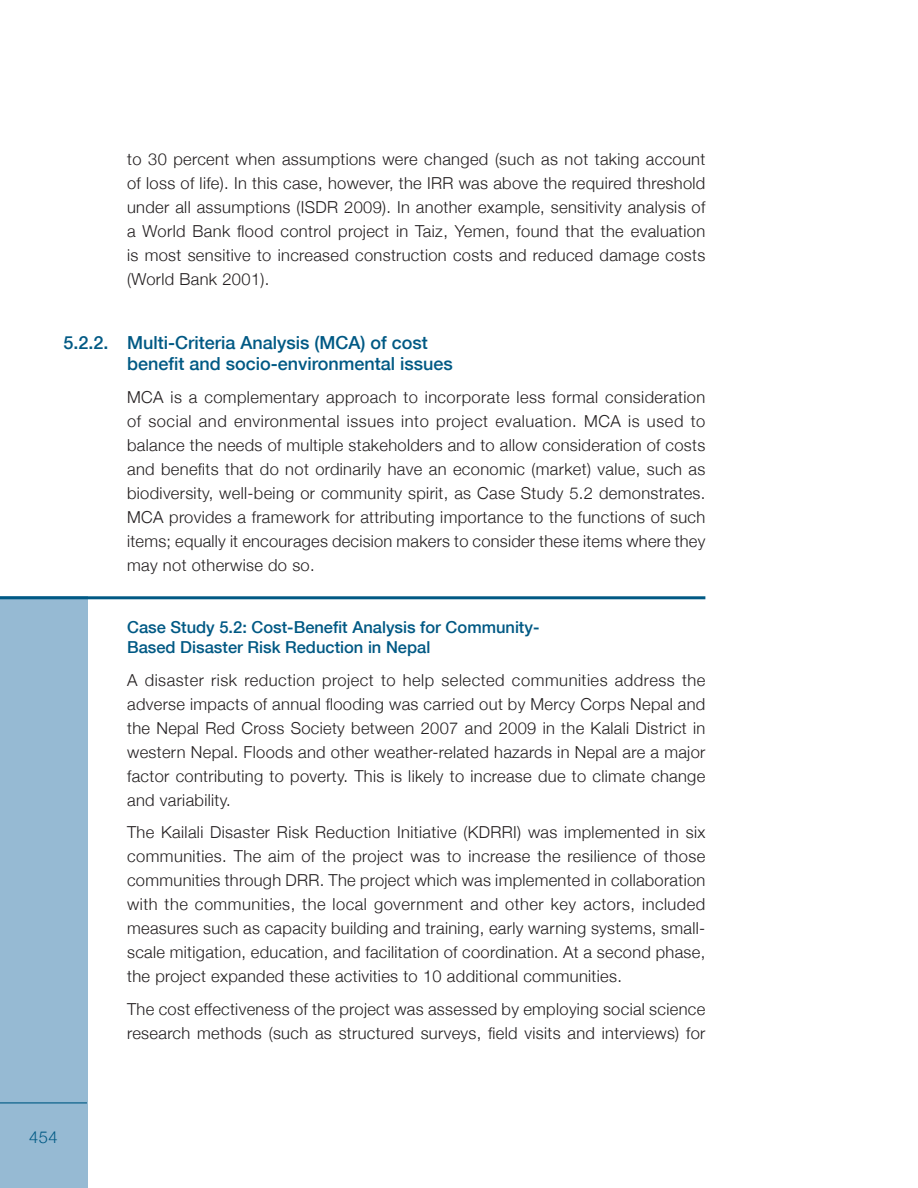
<style>
.page{position:relative;width:918px;height:1188px;background:#fff}
.page>*{position:absolute;margin:0;border:0;box-sizing:border-box;transform-origin:0 0}
.t1{font:500 18px/21.6px "Helvetica Neue";color:#005984}
.t2{font:300 16.5px/24px "Helvetica Neue";letter-spacing:.02em;color:#231f20;text-align:justify}
.t3{font:500 16.5px/19.8px "Helvetica Neue";color:#005984}
.t4{font:300 16.5px "Helvetica Neue";color:#005984}
</style>
<div class="page">
<div style="left:0;top:597px;width:87px;height:591px;background:#96bad3"></div>
<hr style="left:0;top:596px;width:705px;height:3px;background:#005984">
<hr style="left:0;top:1102px;width:87px;height:1px;background:#005984">
<p class="t2" style="left:127px;top:147px;width:580px">to 30 percent when assumptions were changed (such as not taking account of loss of life). In this case, however, the IRR was above the required threshold under all assumptions (ISDR 2009). In another example, sensitivity analysis of a World Bank flood control project in Taiz, Yemen, found that the evaluation is most sensitive to increased construction costs and reduced damage costs (World Bank 2001).</p>
<p class="t1" style="left:127px;top:331px;width:327px;text-indent:-64px">5.2.2. Multi-Criteria Analysis (MCA) of cost benefit and socio-environmental issues</p>
<p class="t2" style="left:127px;top:385px;width:580px">MCA is a complementary approach to incorporate less formal consideration of social and environmental issues into project evaluation. MCA is used to balance the needs of multiple stakeholders and to allow consideration of costs and benefits that do not ordinarily have an economic (market) value, such as biodiversity, well-being or community spirit, as Case Study 5.2 demonstrates.<br>MCA provides a framework for attributing importance to the functions of such items; equally it encourages decision makers to consider these items where they may not otherwise do so.</p>
<p class="t4" style="left:29px;top:1127px;width:30px">454</p>
<p class="t3" style="left:127px;top:617px;width:414px">Case Study 5.2: Cost-Benefit Analysis for Community-<br>Based Disaster Risk Reduction in Nepal</p>
<p class="t2" style="left:127px;top:667px;width:580px">A disaster risk reduction project to help selected communities address the adverse impacts of annual flooding was carried out by Mercy Corps Nepal and the Nepal Red Cross Society between 2007 and 2009 in the Kalali District in western Nepal. Floods and other weather-related hazards in Nepal are a major factor contributing to poverty. This is likely to increase due to climate change and variability.</p>
<p class="t2" style="left:127px;top:820px;width:580px">The Kailali Disaster Risk Reduction Initiative (KDRRI) was implemented in six communities. The aim of the project was to increase the resilience of those communities through DRR. The project which was implemented in collaboration with the communities, the local government and other key actors, included measures such as capacity building and training, early warning systems, small&shy;scale mitigation, education, and facilitation of coordination. At a second phase, the project expanded these activities to 10 additional communities.</p>
<p class="t2" style="left:127px;top:996px;width:580px">The cost effectiveness of the project was assessed by employing social science research methods (such as structured surveys, field visits and interviews) for</p>
</div>
